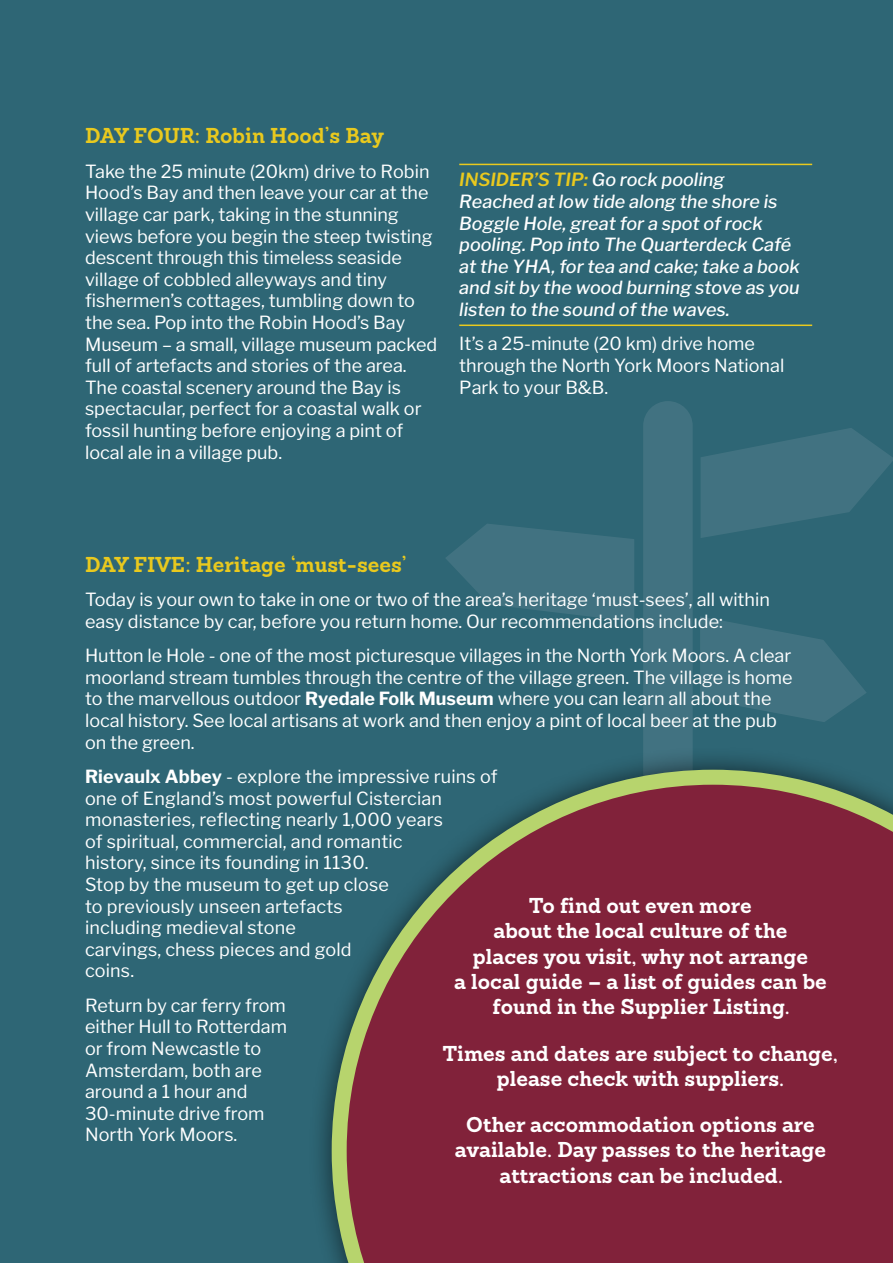
<style>
.page{position:relative;width:893px;height:1263px;background:#2e6675}
.page>*{position:absolute;margin:0;border:0;box-sizing:border-box;transform-origin:0 0}
.A_header_black{font:700 21px/25.2px "Sanchez";color:#fff;text-align:center}
.t1{font:700 21px "Sanchez";color:#e9c91e}
.body_black{font:18px/21.6px "Libre Franklin";color:#fff}
.INSIDERS_italic_-_Su{font:italic 500 18px/21.6px "Libre Franklin";color:#fff}
.insiders_tip_-_Sunri{font:italic 600 18px "Libre Franklin";color:#e9c91e}
.s1{font-weight:500;color:#fff}
.s2{font-weight:700}
</style>
<div class="page">
<div style="left:643px;top:401px;width:50px;height:684px;background:#417281;border-radius:25px"></div>
<svg style="left:446px;top:524px;width:188px;height:98px"></svg>
<svg style="left:701px;top:428px;width:192px;height:110px"></svg>
<svg style="left:700px;top:617px;width:166px;height:105px"></svg>
<div style="left:308px;top:746px;width:585px;height:517px;background:#000;opacity:.6"></div>
<svg style="left:332px;top:770px;width:561px;height:493px;background:#783243"></svg>
<hr style="left:459px;top:164px;width:353px;height:1px;background:#e9c91e">
<hr style="left:459px;top:325px;width:353px;height:1px;background:#e9c91e">
<h2 class="t1" style="left:85px;top:122px;width:301px">DAY FOUR: Robin Hood’s Bay</h2>
<p class="body_black" style="left:85px;top:160px;width:354px">Take the 25 minute (20km) drive to Robin Hood’s Bay and then leave your car at the village car park, taking in the stunning views before you begin the steep twisting descent through this timeless seaside village of cobbled alleyways and tiny fishermen’s cottages, tumbling down to the sea. Pop into the Robin Hood’s Bay Museum – a small, village museum packed full of artefacts and stories of the area.<br>The coastal scenery around the Bay is spectacular, perfect for a coastal walk or fossil hunting before enjoying a pint of local ale in a village pub.</p>
<p class="insiders_tip_-_Sunri" style="left:459px;top:169px;width:267px">INSIDER’S TIP: <span class="s1">Go rock pooling</span></p>
<p class="INSIDERS_italic_-_Su" style="left:459px;top:191px;width:342px">Reached at low tide along the shore is Boggle Hole, great for a spot of rock pooling. Pop into The Quarterdeck Café at the YHA, for tea and cake; take a book and sit by the wood burning stove as you listen to the sound of the waves.</p>
<p class="body_black" style="left:459px;top:333px;width:327px">It’s a 25-minute (20 km) drive home through the North York Moors National<br>Park to your B&amp;B.</p>
<h2 class="t1" style="left:85px;top:550px;width:323px">DAY FIVE: Heritage ‘must-sees’</h2>
<p class="body_black" style="left:85px;top:589px;width:686px">Today is your own to take in one or two of the area’s heritage ‘must-sees’, all within easy distance by car, before you return home. Our recommendations include:</p>
<p class="body_black" style="left:85px;top:645px;width:709px">Hutton le Hole - one of the most picturesque villages in the North York Moors. A clear moorland stream tumbles through the centre of the village green. The village is home to the marvellous outdoor <span class="s2">Ryedale Folk Museum</span> where you can learn all about the local history. See local artisans at work and then enjoy a pint of local beer at the pub on the green.</p>
<p class="body_black" style="left:85px;top:766px;width:414px"><span class="s2">Rievaulx Abbey</span> - explore the impressive ruins of one of England’s most powerful Cistercian monasteries, reflecting nearly 1,000 years<br>of spiritual, commercial, and romantic<br>history, since its founding in 1130.<br>Stop by the museum to get up close<br>to previously unseen artefacts<br>including medieval stone<br>carvings, chess pieces and gold<br>coins.</p>
<p class="body_black" style="left:85px;top:994px;width:203px">Return by car ferry from either Hull to Rotterdam or from Newcastle to<br>Amsterdam, both are around a 1 hour and<br>30-minute drive from<br>North York Moors.</p>
<p class="A_header_black" style="left:454px;top:893px;width:374px">To find out even more<br>about the local culture of the<br>places you visit, why not arrange<br>a local guide – a list of guides can be found in the Supplier Listing.</p>
<p class="A_header_black" style="left:443px;top:1040px;width:396px">Times and dates are subject to change, please check with suppliers.</p>
<p class="A_header_black" style="left:455px;top:1112px;width:373px">Other accommodation options are available. Day passes to the heritage attractions can be included.</p>
</div>
